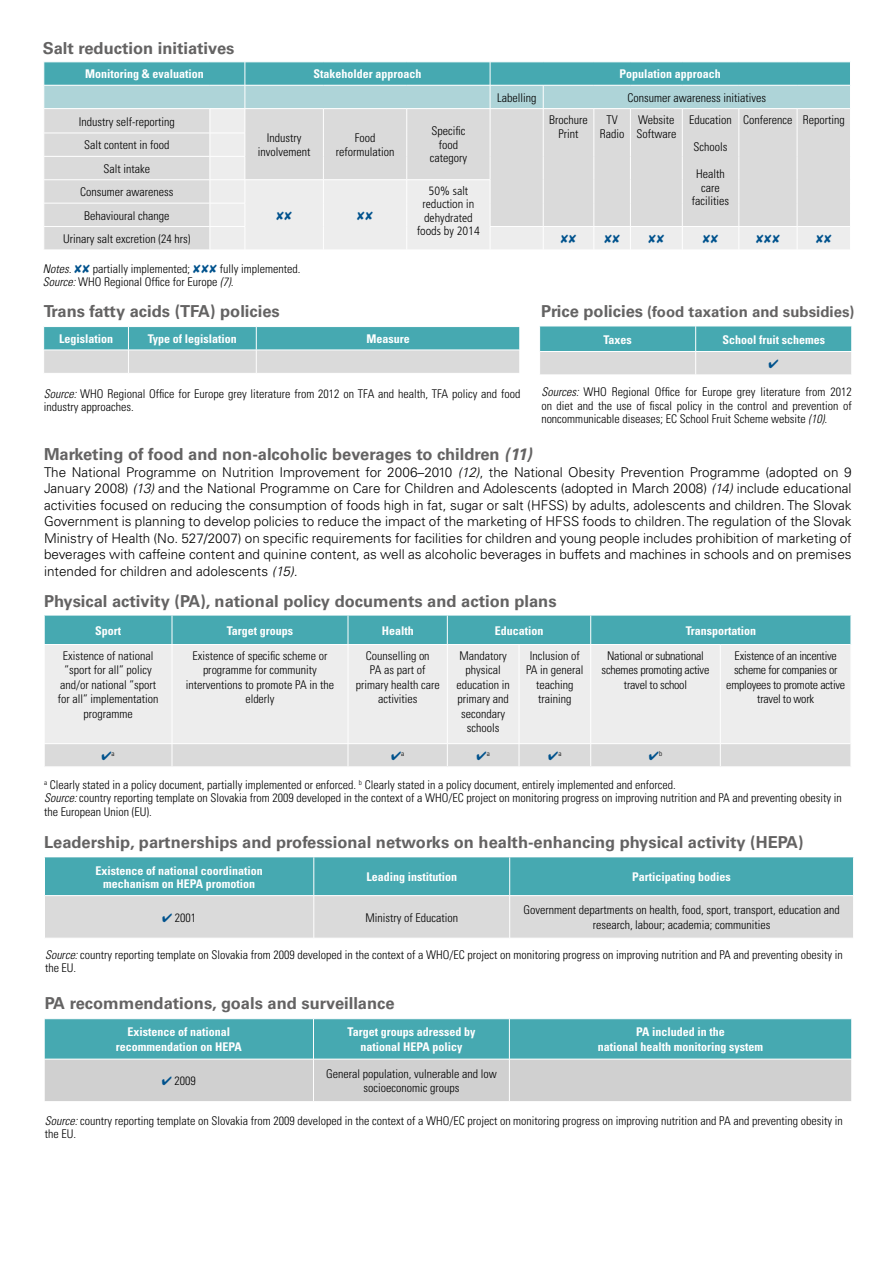
<style>
.page{position:relative;width:893px;height:1263px;background:#fff}
.page>*{position:absolute;margin:0;border:0;box-sizing:border-box;transform-origin:0 0}
.t1{font:700 16.5px "Univers";color:#646363}
.t2{font:700 15px "Univers";color:#646363}
.t3{font:300 13.5px/16.5px "Univers";color:#000;text-align:justify}
.t4{font:300 condensed 12px/14.4px "Univers";color:#000;text-align:center}
.t5{font:700 condensed 12px/14.4px "Univers";color:#fff;text-align:center}
.t6{font:300 condensed 12px/14.4px "Univers";letter-spacing:-.02em;color:#000;text-align:center}
.t7{font:300 condensed 12px/13.5px "Frutiger";color:#000;text-align:center}
.t8{font:italic 300 condensed 12px "Univers";color:#000}
.t9{font:300 condensed 7.05px "Univers";color:#000}
.s1{font-style:italic}
.s2{font-size:16.5px}
.s3{color:#00528d}
</style>
<div class="page">
<div style="left:45px;top:645px;width:805px;height:98px;background:#ededed"></div>
<hr style="left:172px;top:645px;width:1px;height:98px;background:#fff">
<hr style="left:348px;top:645px;width:1px;height:98px;background:#fff">
<hr style="left:447px;top:645px;width:1px;height:98px;background:#fff">
<hr style="left:519px;top:645px;width:1px;height:98px;background:#fff">
<hr style="left:590px;top:645px;width:1px;height:98px;background:#fff">
<div style="left:44px;top:616px;width:806px;height:28px;background:#46a9b1"></div>
<hr style="left:720px;top:645px;width:1px;height:98px;background:#fff">
<div style="left:45px;top:744px;width:805px;height:22px;background:#dadada"></div>
<svg style="left:45px;top:1019px;width:806px;height:82px;background:#8dbdc1"></svg>
<hr style="left:44px;top:1059px;width:269px;height:1px;background:#fff">
<hr style="left:313px;top:1059px;width:196px;height:1px;background:#fff">
<hr style="left:509px;top:1059px;width:343px;height:1px;background:#fff">
<hr style="left:313px;top:1019px;width:1px;height:40px;background:#fff">
<hr style="left:509px;top:1019px;width:1px;height:40px;background:#fff">
<hr style="left:313px;top:1059px;width:1px;height:42px;background:#fff">
<hr style="left:509px;top:1059px;width:1px;height:42px;background:#fff">
<svg style="left:43px;top:327px;width:477px;height:46px;background:#93c3c7"></svg>
<svg style="left:45px;top:857px;width:808px;height:81px;background:#94c3c7"></svg>
<hr style="left:314px;top:857px;width:1px;height:38px;background:#fff">
<hr style="left:509px;top:857px;width:1px;height:38px;background:#fff">
<hr style="left:44px;top:895px;width:270px;height:1px;background:#fff">
<hr style="left:314px;top:895px;width:196px;height:1px;background:#fff">
<hr style="left:510px;top:895px;width:344px;height:1px;background:#fff">
<hr style="left:314px;top:896px;width:1px;height:42px;background:#fff">
<hr style="left:509px;top:896px;width:1px;height:42px;background:#fff">
<svg style="left:44px;top:62px;width:807px;height:188px;background:#c8d8d9"></svg>
<svg style="left:539px;top:326px;width:313px;height:49px;background:#92c3c7"></svg>
<h1 class="t1" style="left:43px;top:39px;width:193px">Salt reduction initiatives</h1>
<p class="t5" style="left:85px;top:67px;width:120px">Monitoring &amp; evaluation</p>
<p class="t5" style="left:313px;top:67px;width:109px">Stakeholder approach</p>
<p class="t5" style="left:620px;top:67px;width:103px">Population approach</p>
<p class="t4" style="left:497px;top:90px;width:41px">Labelling</p>
<p class="t4" style="left:628px;top:90px;width:140px">Consumer awareness initiatives</p>
<p class="t4" style="left:79px;top:114px;width:97px">Industry self-reporting</p>
<p class="t4" style="left:258px;top:131px;width:54px;line-height:13.5px">Industry involvement</p>
<p class="t4" style="left:336px;top:131px;width:60px;line-height:13.5px">Food reformulation</p>
<p class="t4" style="left:430px;top:124px;width:39px;line-height:13.5px">Specific food category</p>
<p class="t4" style="left:743px;top:113px;width:103px">Conference Reporting</p>
<p class="t4" style="left:549px;top:113px;width:40px;line-height:13.5px">Brochure<br>Print</p>
<p class="t4" style="left:600px;top:113px;width:26px;line-height:13.5px">TV<br>Radio</p>
<p class="t4" style="left:636px;top:113px;width:41px;line-height:13.5px;text-align:left">Website<br>Software</p>
<p class="t4" style="left:689px;top:113px;width:44px">Education</p>
<p class="t4" style="left:694px;top:140px;width:35px">Schools</p>
<p class="t4" style="left:692px;top:167px;width:39px;line-height:13.5px">Health care facilities</p>
<p class="t4" style="left:80px;top:133px;width:95px;line-height:23.4px">Salt content in food<br>Salt intake<br>Consumer awareness</p>
<p class="t7" style="left:417px;top:184px;width:64px">50% salt reduction in dehydrated foods by 2014</p>
<p class="t4" style="left:63px;top:204px;width:129px;line-height:23.4px">Behavioural change<br>Urinary salt excretion (24 hrs)</p>
<p class="t4" style="left:43px;top:262px;width:259px;line-height:13.5px;text-align:left;text-indent:177px">fully implemented.<br><span class="s1">Source:</span> WHO Regional Office for Europe <span class="s1">(7).</span></p>
<p class="t8" style="left:43px;top:261px;width:30px">Notes.</p>
<p class="t4" style="left:93px;top:261px;width:99px">partially implemented;</p>
<h1 class="t1" style="left:44px;top:302px;width:238px">Trans fatty acids (TFA) policies</h1>
<p class="t2" style="left:541px;top:303px;width:315px"><span class="s2">Price policies</span> (food taxation and subsidies)</p>
<p class="t5" style="left:59px;top:331px;width:55px">Legislation</p>
<p class="t5" style="left:148px;top:331px;width:90px">Type of legislation</p>
<p class="t5" style="left:366px;top:331px;width:45px">Measure</p>
<p class="t5" style="left:603px;top:332px;width:30px">Taxes</p>
<p class="t5" style="left:722px;top:332px;width:104px">School fruit schemes</p>
<p class="t4" style="left:44px;top:387px;width:478px;line-height:13.5px;text-align:left"><span class="s1">Source:</span> WHO Regional Office for Europe grey literature from 2012 on TFA and health, TFA policy and food industry approaches.</p>
<p class="t4" style="left:541px;top:385px;width:312px;line-height:13.5px;text-align:justify"><span class="s1">Sources:</span> WHO Regional Office for Europe grey literature from 2012 on diet and the use of fiscal policy in the control and prevention of noncommunicable diseases; EC School Fruit Scheme website <span class="s1">(10).</span></p>
<h1 class="t1" style="left:44px;top:444px;width:489px">Marketing of food and non-alcoholic beverages to children <span class="s1">(11)</span></h1>
<p class="t3" style="left:44px;top:463px;width:809px">The National Programme on Nutrition Improvement for 2006–2010 <span class="s1">(12)</span>, the National Obesity Prevention Programme (adopted on 9<br>January 2008) <span class="s1">(13)</span> and the National Programme on Care for Children and Adolescents (adopted in March 2008) <span class="s1">(14)</span> include educational activities focused on reducing the consumption of foods high in fat, sugar or salt (HFSS) by adults, adolescents and children. The Slovak Government is planning to develop policies to reduce the impact of the marketing of HFSS foods to children. The regulation of the Slovak Ministry of Health (No. 527/2007) on specific requirements for facilities for children and young people includes prohibition of marketing of beverages with caffeine content and quinine content, as well as alcoholic beverages in buffets and machines in schools and on premises intended for children and adolescents <span class="s1">(15).</span></p>
<h1 class="t1" style="left:44px;top:591px;width:514px">Physical activity (PA), national policy documents and action plans</h1>
<p class="t5" style="left:95px;top:623px;width:28px">Sport</p>
<p class="t5" style="left:227px;top:623px;width:68px">Target groups</p>
<p class="t5" style="left:382px;top:623px;width:34px">Health</p>
<p class="t5" style="left:495px;top:623px;width:50px">Education</p>
<p class="t5" style="left:686px;top:623px;width:72px">Transportation</p>
<p class="t4" style="left:58px;top:649px;width:102px">Existence of national ”sport for all” policy and/or national ”sport for all” implementation programme</p>
<p class="t4" style="left:186px;top:649px;width:150px">Existence of specific scheme or programme for community interventions to promote PA in the elderly</p>
<p class="t4" style="left:356px;top:649px;width:85px">Counselling on<br>PA as part of primary health care activities</p>
<p class="t4" style="left:457px;top:649px;width:55px">Mandatory physical education in primary and secondary schools</p>
<p class="t4" style="left:526px;top:649px;width:59px">Inclusion of<br>PA in general teaching training</p>
<p class="t6" style="left:602px;top:649px;width:109px">National or subnational schemes promoting active travel to school</p>
<p class="t6" style="left:726px;top:649px;width:120px">Existence of an incentive scheme for companies or employees to promote active travel to work</p>
<p class="t9" style="left:101px;top:749px;width:15px"><span class="s3">✔</span>a</p>
<p class="t9" style="left:391px;top:749px;width:15px"><span class="s3">✔</span>a</p>
<p class="t9" style="left:477px;top:749px;width:15px"><span class="s3">✔</span>a</p>
<p class="t9" style="left:548px;top:749px;width:15px"><span class="s3">✔</span>a</p>
<p class="t9" style="left:649px;top:749px;width:15px"><span class="s3">✔</span>b</p>
<p class="t4" style="left:44px;top:777px;width:799px;line-height:13.5px;text-align:left"><sup>a</sup> Clearly stated in a policy document, partially implemented or enforced. <sup>b</sup> Clearly stated in a policy document, entirely implemented and enforced.<br><span class="s1">Source:</span> country reporting template on Slovakia from 2009 developed in the context of a WHO/EC project on monitoring progress on improving nutrition and PA and preventing obesity in the European Union (EU).</p>
<h1 class="t1" style="left:44px;top:832px;width:761px">Leadership, partnerships and professional networks on health-enhancing physical activity (HEPA)</h1>
<p class="t5" style="left:95px;top:863px;width:169px;line-height:13.5px">Existence of national coordination mechanism on HEPA promotion</p>
<p class="t5" style="left:366px;top:870px;width:92px">Leading institution</p>
<p class="t5" style="left:632px;top:870px;width:100px">Participating bodies</p>
<p class="t4" style="left:162px;top:910px;width:36px"><span class="s3">✔</span> 2001</p>
<p class="t4" style="left:365px;top:910px;width:94px">Ministry of Education</p>
<p class="t4" style="left:523px;top:903px;width:318px">Government departments on health, food, sport, transport, education and research, labour; academia; communities</p>
<p class="t4" style="left:45px;top:948px;width:799px;line-height:13.5px;text-align:left"><span class="s1">Source:</span> country reporting template on Slovakia from 2009 developed in the context of a WHO/EC project on monitoring progress on improving nutrition and PA and preventing obesity in the EU.</p>
<h1 class="t1" style="left:45px;top:994px;width:351px">PA recommendations, goals and surveillance</h1>
<p class="t5" style="left:116px;top:1025px;width:128px">Existence of national recommendation on HEPA</p>
<p class="t5" style="left:348px;top:1025px;width:129px">Target groups adressed by national HEPA policy</p>
<p class="t5" style="left:598px;top:1025px;width:167px">PA included in the<br>national health monitoring system</p>
<p class="t4" style="left:162px;top:1074px;width:36px"><span class="s3">✔</span> 2009</p>
<p class="t4" style="left:326px;top:1066px;width:172px">General population, vulnerable and low socioeconomic groups</p>
<p class="t4" style="left:45px;top:1114px;width:799px;line-height:13.5px;text-align:left"><span class="s1">Source:</span> country reporting template on Slovakia from 2009 developed in the context of a WHO/EC project on monitoring progress on improving nutrition and PA and preventing obesity in the EU.</p>
</div>
